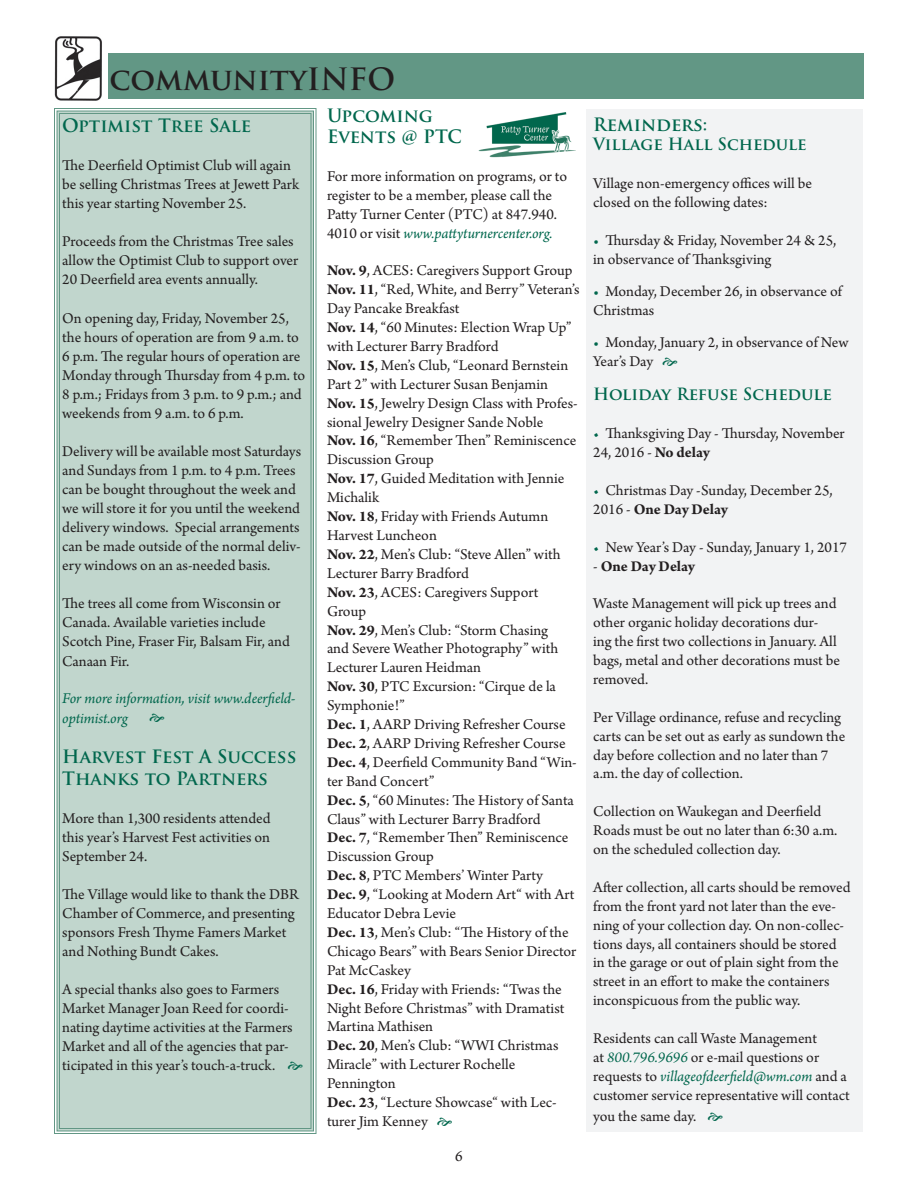
<style>
.page{position:relative;width:918px;height:1188px;background:#fff}
.page>*{position:absolute;margin:0;border:0;box-sizing:border-box;transform-origin:0 0}
.t1{font:700 30px "Trajan Pro";color:#231f20}
.t2{font:700 18px/21.6px "Trajan Pro";color:#01674d}
.t3{font:700 16.5px "Trajan Pro";color:#01674d}
.t4{font:15.75px/18.9px "Arno Pro";color:#231f20}
.t5{font:italic 15.75px/19px "Arno Pro";letter-spacing:-.005em;color:#01674d}
.t6{font:700 15.75px "Arno Pro";letter-spacing:-.005em;color:#231f20}
.s1{font-style:italic;color:#01674d}
.s2{font-weight:700}
.s3{color:#01674d}
.s4{font-style:italic}
.s5{font-weight:400}
</style>
<div class="page">
<div style="left:108px;top:54px;width:756px;height:45px;background:#629785"></div>
<img style="left:54px;top:36px;width:48px;height:64px">
<div style="left:54px;top:108px;width:263px;height:1026px;background:#c1d6cd"></div>
<div style="left:586px;top:110px;width:276px;height:1022px;background:#f2f3f4"></div>
<img style="left:478px;top:113px;width:97px;height:44px">
<svg style="left:150px;top:714px;width:14px;height:8px"></svg>
<svg style="left:288px;top:1062px;width:14px;height:8px"></svg>
<h1 class="t1" style="left:110px;top:60px;width:287px">communityINFO</h1>
<p class="t2" style="left:62px;top:115px;width:190px">Optimist Tree Sale</p>
<p class="t4" style="left:62px;top:157px;width:238px">The Deerfield Optimist Club will again be selling Christmas Trees at Jewett Park this year starting November 25.</p>
<p class="t4" style="left:62px;top:233px;width:237px">Proceeds from the Christmas Tree sales allow the Optimist Club to support over<br>20 Deerfield area events annually.</p>
<p class="t4" style="left:62px;top:309px;width:245px">On opening day, Friday, November 25, the hours of operation are from 9 a.m. to 6 p.m. The regular hours of operation are Monday through Thursday from 4 p.m. to 8 p.m.; Fridays from 3 p.m. to 9 p.m.; and weekends from 9 a.m. to 6 p.m.</p>
<p class="t4" style="left:62px;top:442px;width:240px">Delivery will be available most Saturdays and Sundays from 1 p.m. to 4 p.m. Trees can be bought throughout the week and we will store it for you until the weekend delivery windows. Special arrangements can be made outside of the normal deliv&shy;ery windows on an as-needed basis.</p>
<p class="t4" style="left:62px;top:595px;width:229px">The trees all come from Wisconsin or<br>Canada. Available varieties include<br>Scotch Pine, Fraser Fir, Balsam Fir, and<br>Canaan Fir.</p>
<p class="t5" style="left:62px;top:690px;width:235px">For more information, visit www.deerfield&shy;optimist.org</p>
<p class="t2" style="left:62px;top:746px;width:236px">Harvest Fest A Success<br>Thanks to Partners</p>
<p class="t4" style="left:62px;top:809px;width:210px;text-align:justify">More than 1,300 residents attended this year’s Harvest Fest activities on September 24.</p>
<p class="t4" style="left:62px;top:885px;width:238px">The Village would like to thank the DBR Chamber of Commerce, and presenting sponsors Fresh Thyme Famers Market and Nothing Bundt Cakes.</p>
<p class="t4" style="left:62px;top:981px;width:232px">A special thanks also goes to Farmers Market Manager Joan Reed for coordi&shy;nating daytime activities at the Farmers Market and all of the agencies that par&shy;ticipated in this year’s touch-a-truck.</p>
<p class="t2" style="left:327px;top:104px;width:136px">Upcoming<br>Events @ PTC</p>
<p class="t4" style="left:327px;top:168px;width:242px">For more information on programs, or to register to be a member, please call the Patty Turner Center (PTC) at 847.940.<br>4010 or visit <span class="s1">www.pattyturnercenter.org.</span></p>
<p class="t4" style="left:327px;top:262px;width:254px"><span class="s2">Nov. 9</span>, ACES: Caregivers Support Group<br><span class="s2">Nov. 11</span>, “Red, White, and Berry” Veteran’s<br>Day Pancake Breakfast<br><span class="s2">Nov. 14</span>, “60 Minutes: Election Wrap Up” with Lecturer Barry Bradford<br><span class="s2">Nov. 15</span>, Men’s Club, “Leonard Bernstein<br>Part 2” with Lecturer Susan Benjamin<br><span class="s2">Nov. 15</span>, Jewelry Design Class with Profes&shy;sional Jewelry Designer Sande Noble<br><span class="s2">Nov. 16</span>, “Remember Then” Reminiscence<br>Discussion Group<br><span class="s2">Nov. 17</span>, Guided Meditation with Jennie<br>Michalik<br><span class="s2">Nov. 18</span>, Friday with Friends Autumn<br>Harvest Luncheon<br><span class="s2">Nov. 22</span>, Men’s Club: “Steve Allen” with<br>Lecturer Barry Bradford<br><span class="s2">Nov. 23</span>, ACES: Caregivers Support<br>Group<br><span class="s2">Nov. 29</span>, Men’s Club: “Storm Chasing<br>and Severe Weather Photography” with<br>Lecturer Lauren Heidman<br><span class="s2">Nov. 30</span>, PTC Excursion: “Cirque de la<br>Symphonie!”<br><span class="s2">Dec. 1</span>, AARP Driving Refresher Course<br><span class="s2">Dec. 2</span>, AARP Driving Refresher Course<br><span class="s2">Dec. 4</span>, Deerfield Community Band “Win&shy;ter Band Concert”<br><span class="s2">Dec. 5</span>, “60 Minutes: The History of Santa<br>Claus” with Lecturer Barry Bradford<br><span class="s2">Dec. 7</span>, “Remember Then” Reminiscence<br>Discussion Group<br><span class="s2">Dec. 8</span>, PTC Members’ Winter Party<br><span class="s2">Dec. 9</span>, “Looking at Modern Art“ with Art<br>Educator Debra Levie<br><span class="s2">Dec. 13</span>, Men’s Club: “The History of the<br>Chicago Bears” with Bears Senior Director<br>Pat McCaskey<br><span class="s2">Dec. 16</span>, Friday with Friends: “Twas the<br>Night Before Christmas” with Dramatist<br>Martina Mathisen<br><span class="s2">Dec. 20</span>, Men’s Club: “WWI Christmas<br>Miracle” with Lecturer Rochelle<br>Pennington<br><span class="s2">Dec. 23</span>, “Lecture Showcase“ with Lec&shy;turer Jim Kenney</p>
<p class="t4" style="left:455px;top:1148px;width:9px">6</p>
<p class="t2" style="left:593px;top:113px;width:116px">Reminders:</p>
<p class="t3" style="left:593px;top:134px;width:215px">Village Hall Schedule</p>
<p class="t4" style="left:593px;top:175px;width:220px">Village non-emergency offices will be closed on the following dates:</p>
<p class="t4" style="left:593px;top:231px;width:245px"><span class="s3">•</span> Thursday &amp; Friday, November 24 &amp; 25, in observance of Thanksgiving</p>
<p class="t4" style="left:593px;top:283px;width:250px"><span class="s3">•</span> Monday, December 26, in observance of<br>Christmas</p>
<p class="t4" style="left:593px;top:334px;width:257px"><span class="s3">•</span> Monday, January 2, in observance of New<br>Year’s Day</p>
<p class="t3" style="left:593px;top:384px;width:240px">Holiday Refuse Schedule</p>
<p class="t4" style="left:593px;top:425px;width:253px"><span class="s1">•</span> Thanksgiving Day - Thursday, November<br>24, 2016 <span class="s4">-</span> <span class="s2">No delay</span></p>
<p class="t4" style="left:593px;top:482px;width:241px"><span class="s1">•</span> Christmas Day -Sunday, December 25,<br>2016 - <span class="s2">One Day Delay</span></p>
<p class="t4" style="left:593px;top:538px;width:255px"><span class="s1">•</span> New Year’s Day - Sunday, January 1, 2017</p>
<p class="t6" style="left:593px;top:557px;width:103px"><span class="s5">-</span> One Day Delay</p>
<p class="t4" style="left:593px;top:595px;width:248px">Waste Management will pick up trees and other organic holiday decorations dur&shy;ing the first two collections in January. All bags, metal and other decorations must be removed.</p>
<p class="t4" style="left:593px;top:708px;width:254px">Per Village ordinance, refuse and recycling carts can be set out as early as sundown the day before collection and no later than 7 a.m. the day of collection.</p>
<p class="t4" style="left:593px;top:803px;width:246px">Collection on Waukegan and Deerfield<br>Roads must be out no later than 6:30 a.m. on the scheduled collection day.</p>
<p class="t4" style="left:593px;top:879px;width:259px">After collection, all carts should be removed from the front yard not later than the eve&shy;ning of your collection day. On non-collec&shy;tions days, all containers should be stored in the garage or out of plain sight from the street in an effort to make the containers inconspicuous from the public way.</p>
<p class="t4" style="left:593px;top:1030px;width:258px">Residents can call Waste Management<br>at <span class="s1">800.796.9696</span> or e-mail questions or requests to <span class="s1">villageofdeerfield@wm.com</span> and a customer service representative will contact</p>
<p class="t4" style="left:593px;top:1108px;width:105px">you the same day.</p>
</div>
